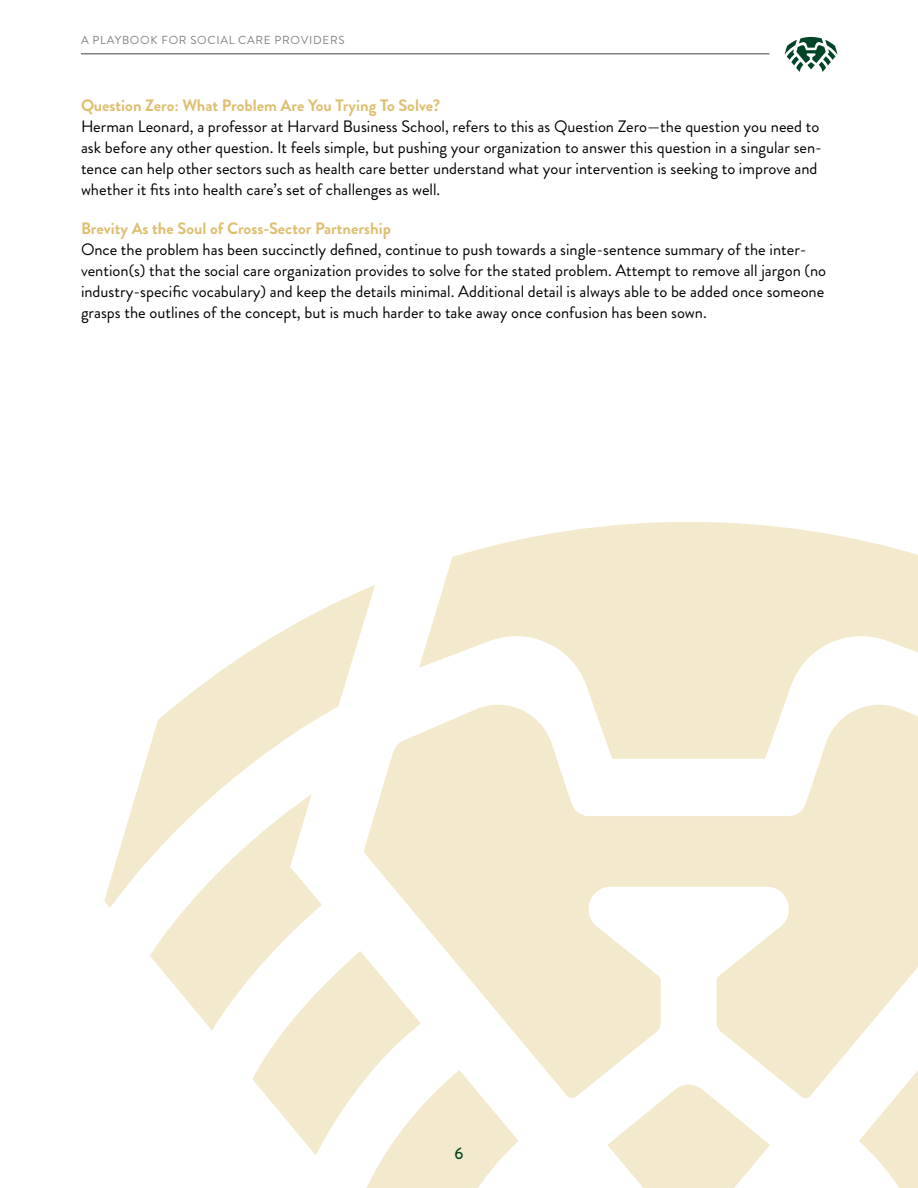
<style>
.page{position:relative;width:918px;height:1188px;background:#fff}
.page>*{position:absolute;margin:0;border:0;box-sizing:border-box;transform-origin:0 0}
.t1{font:16.5px/21px "Brandon Grotesque";color:#000}
.t2{font:700 16.5px "Brandon Grotesque";color:#debf70}
.t3{font:500 16.5px "Brandon Grotesque";color:#004526}
.t4{font:11.7px "Brandon Grotesque";letter-spacing:.06em;color:#808181}
</style>
<div class="page">
<svg style="left:104px;top:585px;width:271px;height:323px"></svg>
<svg style="left:150px;top:794px;width:369px;height:394px"></svg>
<svg style="left:607px;top:1099px;width:163px;height:89px"></svg>
<svg style="left:364px;top:696px;width:554px;height:403px;fill:#f3e9cd"></svg>
<svg style="left:419px;top:522px;width:499px;height:237px;fill:#f3e9cd"></svg>
<svg style="left:859px;top:1070px;width:59px;height:118px"></svg>
<hr style="left:81px;top:53px;width:689px;height:2px;background:#808181">
<svg style="left:785px;top:37px;width:52px;height:35px"></svg>
<p class="t4" style="left:81px;top:32px;width:265px">A PLAYBOOK FOR SOCIAL CARE PROVIDERS</p>
<p class="t2" style="left:81px;top:94px;width:361px">Question Zero: What Problem Are You Trying To Solve?</p>
<p class="t1" style="left:81px;top:116px;width:743px">Herman Leonard, a professor at Harvard Business School, refers to this as Question Zero—the question you need to ask before any other question. It feels simple, but pushing your organization to answer this question in a singular sen&shy;tence can help other sectors such as health care better understand what your intervention is seeking to improve and whether it fits into health care’s set of challenges as well.</p>
<p class="t2" style="left:81px;top:217px;width:311px">Brevity As the Soul of Cross-Sector Partnership</p>
<p class="t1" style="left:81px;top:239px;width:747px">Once the problem has been succinctly defined, continue to push towards a single-sentence summary of the inter&shy;vention(s) that the social care organization provides to solve for the stated problem. Attempt to remove all jargon (no industry-specific vocabulary) and keep the details minimal. Additional detail is always able to be added once someone grasps the outlines of the concept, but is much harder to take away once confusion has been sown.</p>
<p class="t3" style="left:455px;top:1142px;width:10px">6</p>
</div>
